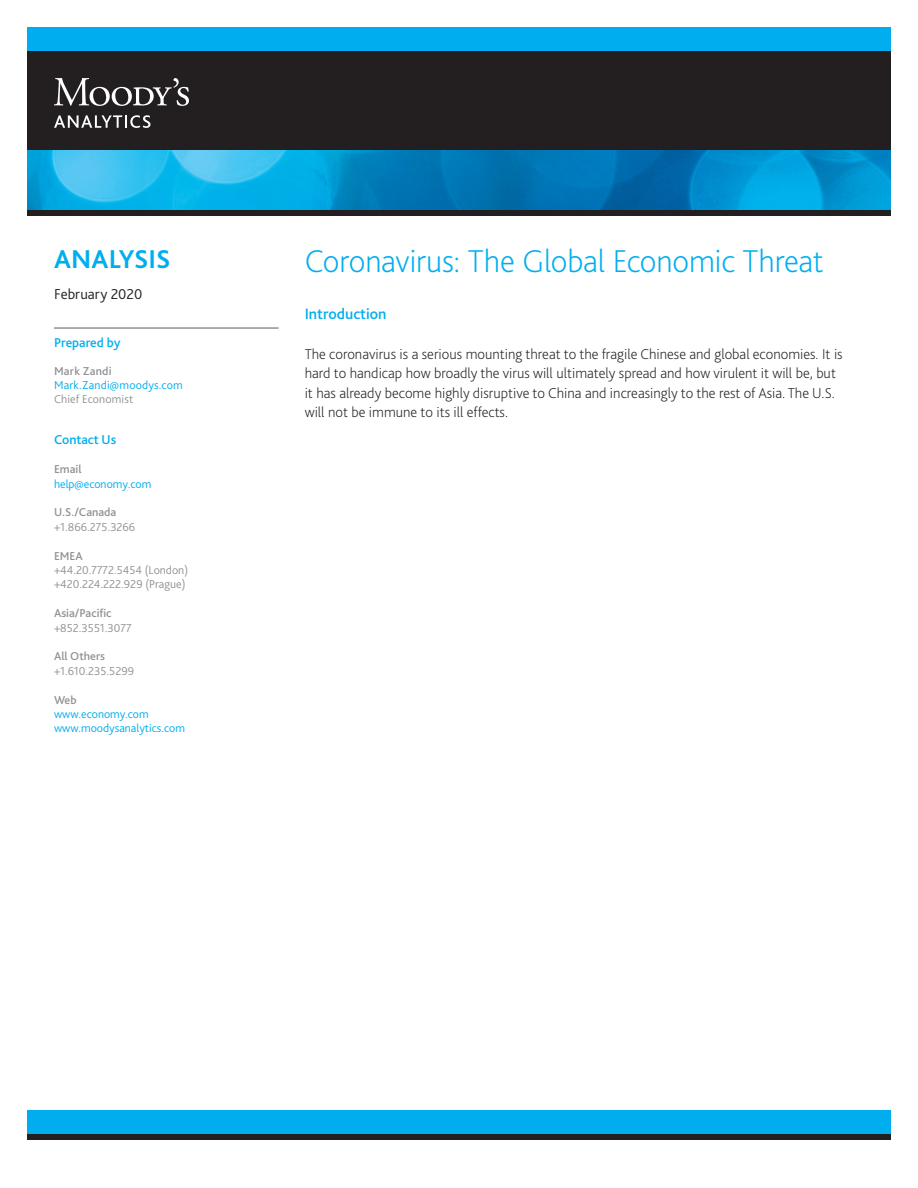
<style>
.page{position:relative;width:918px;height:1188px;background:#fff}
.page>*{position:absolute;margin:0;border:0;box-sizing:border-box;transform-origin:0 0}
.Page_1_Title{font:200 33px "Bliss Pro";letter-spacing:-.01em;color:#00aeef}
.Research_Type{font:700 27px "Bliss Pro";letter-spacing:.005em;color:#00aeef}
.Header_2{font:500 15.75px "Bliss Pro";color:#00aeef}
.BODY___Text{font:200 15px/19.5px "Bliss Pro";color:#231f20}
.Cover_Date{font:300 15px "Bliss Pro";color:#231f20}
.GROUP___Title__rule{font:500 13.5px "Bliss Pro";color:#00aeef}
.Contact_Us__light_ru{font:500 13.5px "Bliss Pro";color:#00aeef}
.Author_s_Description{font:300 12px/14.4px "Bliss Pro";color:#919295}
.Author_s_Email{font:300 12px/14.4px "Bliss Pro";color:#00aeef}
.Author_s_Name__space{font:500 12px "Bliss Pro";letter-spacing:.015em;color:#919295}
.s1{font-weight:500;color:#919295}
.s2{font-weight:500}
</style>
<div class="page">
<div style="left:27px;top:27px;width:864px;height:24px;background:#00aeef"></div>
<div style="left:27px;top:1110px;width:864px;height:30px;background:#00aeef"></div>
<div style="left:27px;top:1134px;width:864px;height:6px;background:#231f20"></div>
<img style="left:27px;top:150px;width:864px;height:60px">
<div style="left:27px;top:210px;width:864px;height:6px;background:#231f20"></div>
<div style="left:27px;top:51px;width:864px;height:99px;background:#231f20"></div>
<svg style="left:54px;top:78px;width:135px;height:28px"></svg>
<svg style="left:54px;top:115px;width:96px;height:13px"></svg>
<hr style="left:54px;top:327px;width:225px;height:2px;background:#919295">
<p class="Research_Type" style="left:54px;top:242px;width:118px">ANALYSIS</p>
<p class="Cover_Date" style="left:54px;top:285px;width:90px">February 2020</p>
<p class="GROUP___Title__rule" style="left:54px;top:334px;width:68px">Prepared by</p>
<p class="Author_s_Name__space" style="left:54px;top:363px;width:59px">Mark Zandi</p>
<p class="Author_s_Email" style="left:54px;top:377px;width:130px">Mark.Zandi@moodys.com</p>
<p class="Author_s_Description" style="left:54px;top:392px;width:81px">Chief Economist</p>
<p class="Contact_Us__light_ru" style="left:54px;top:431px;width:64px">Contact Us</p>
<p class="Author_s_Email" style="left:54px;top:462px;width:99px"><span class="s1">Email </span>help@economy.com</p>
<p class="Author_s_Description" style="left:54px;top:505px;width:83px"><span class="s2">U.S./Canada </span>+1.866.275.3266</p>
<p class="Author_s_Description" style="left:54px;top:548px;width:136px"><span class="s2">EMEA<br></span>+44.20.7772.5454 (London) +420.224.222.929 (Prague)</p>
<p class="Author_s_Description" style="left:54px;top:606px;width:79px"><span class="s2">Asia/Pacific </span>+852.3551.3077</p>
<p class="Author_s_Description" style="left:54px;top:649px;width:82px"><span class="s2">All Others </span>+1.610.235.5299</p>
<p class="Author_s_Email" style="left:54px;top:692px;width:133px"><span class="s1">Web<br></span>www.economy.com www.moodysanalytics.com</p>
<p class="Page_1_Title" style="left:305px;top:241px;width:520px">Coronavirus: The Global Economic Threat</p>
<p class="Header_2" style="left:305px;top:304px;width:83px">Introduction</p>
<p class="BODY___Text" style="left:305px;top:343px;width:540px">The coronavirus is a serious mounting threat to the fragile Chinese and global economies. It is hard to handicap how broadly the virus will ultimately spread and how virulent it will be, but it has already become highly disruptive to China and increasingly to the rest of Asia. The U.S. will not be immune to its ill effects.</p>
</div>
